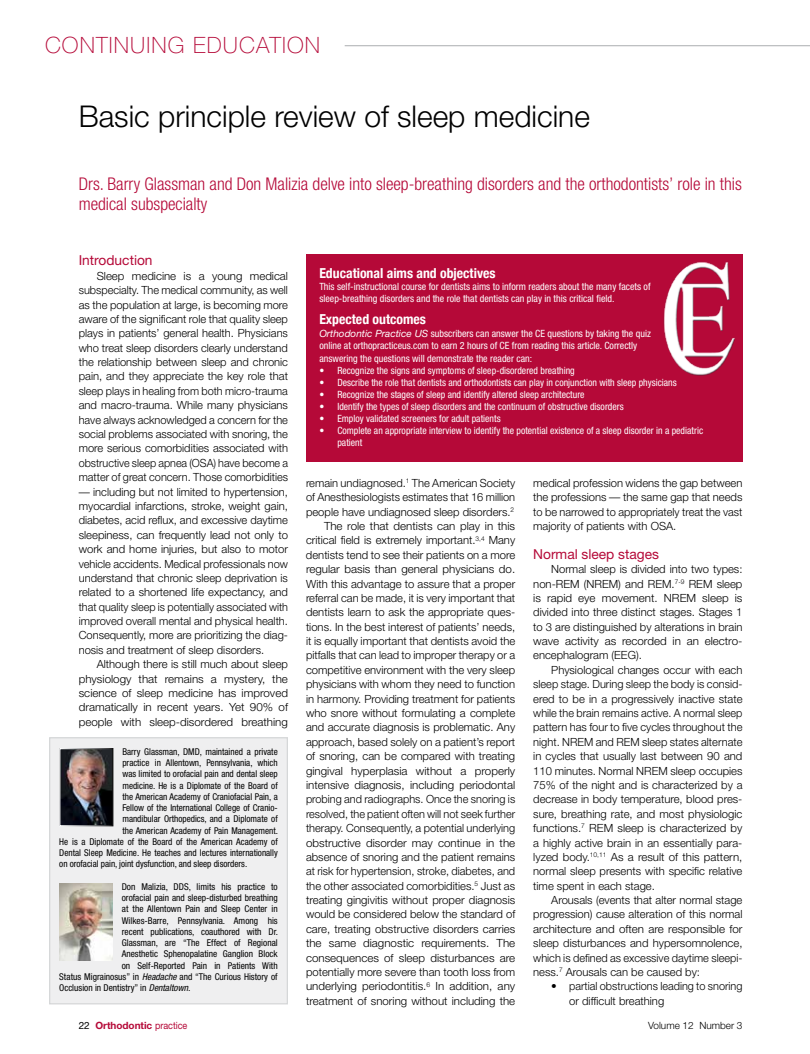
<style>
.page{position:relative;width:810px;height:1054px;background:#fff}
.page>*{position:absolute;margin:0;border:0;box-sizing:border-box;transform-origin:0 0}
.t1{font:300 30px "Helvetica Neue";color:#000}
.t2{font:100 22.5px "Helvetica Neue";letter-spacing:.05em;color:#b50938}
.t3{font:300 condensed 17.5px/20px "Helvetica Neue";color:#b50938}
.t4{font:700 condensed 13.75px "Helvetica Neue";color:#fff}
.t5{font:13.75px "Helvetica Neue";color:#b50938}
.t6{font:300 11.25px/14.4px "Helvetica Neue";color:#000;text-align:justify}
.t7{font:condensed 10px/12px "Helvetica Neue";color:#fff}
.t8{font:700 10px "Helvetica Neue";letter-spacing:-.005em;color:#b50938}
.t9{font:300 10px "Helvetica Neue";color:#000}
.t10{font:condensed 9.38px "Helvetica Neue";color:#000}
.s1{font-style:italic;font-stretch:normal}
.s2{font-family:"Helvetica Neue Condensed";font-style:italic;font-stretch:normal}
.s3{font-weight:400;color:#000}
.s4{font-weight:400}
</style>
<div class="page">
<div style="left:50px;top:737px;width:237px;height:266px;background:#efeff0"></div>
<div style="left:49px;top:736px;width:239px;height:268px;border:1px solid #d5d7d8"></div>
<img style="left:61px;top:749px;width:50px;height:75px">
<div style="left:59px;top:747px;width:54px;height:79px;border:1px solid #fff"></div>
<img style="left:60px;top:883px;width:53px;height:76px">
<hr style="left:345px;top:45px;width:465px;height:1px;background:#bcbec0">
<div style="left:306px;top:254px;width:436px;height:207px;background:#b50938"></div>
<img style="left:663px;top:262px;width:72px;height:114px">
<h2 class="t2" style="left:45px;top:32px;width:277px">CONTINUING EDUCATION</h2>
<h1 class="t1" style="left:79px;top:98px;width:513px">Basic principle review of sleep medicine</h1>
<h3 class="t3" style="left:79px;top:174px;width:665px">Drs. Barry Glassman and Don Malizia delve into sleep-breathing disorders and the orthodontists’ role in this medical subspecialty</h3>
<p class="t5" style="left:79px;top:252px;width:75px">Introduction</p>
<p class="t6" style="left:79px;top:268px;width:211px;text-indent:18px">Sleep medicine is a young medical subspecialty. The medical community, as well as the population at large, is becoming more aware of the significant role that quality sleep plays in patients’ general health. Physicians who treat sleep disorders clearly understand the relationship between sleep and chronic pain, and they appreciate the key role that sleep plays in healing from both micro-trauma and macro-trauma. While many physicians have always acknowledged a concern for the social problems associated with snoring, the more serious comorbidities associated with obstructive sleep apnea (OSA) have become a matter of great concern. Those comorbidities</p>
<p class="t6" style="left:79px;top:484px;width:211px">— including but not limited to hypertension, myocardial infarctions, stroke, weight gain, diabetes, acid reflux, and excessive daytime sleepiness, can frequently lead not only to work and home injuries, but also to motor vehicle accidents. Medical professionals now understand that chronic sleep deprivation is related to a shortened life expectancy, and that quality sleep is potentially associated with improved overall mental and physical health.<br>Consequently, more are prioritizing the diag&shy;nosis and treatment of sleep disorders.</p>
<p class="t6" style="left:79px;top:656px;width:211px;text-indent:18px">Although there is still much about sleep physiology that remains a mystery, the science of sleep medicine has improved dramatically in recent years. Yet 90% of people with sleep-disordered breathing</p>
<p class="t4" style="left:319px;top:261px;width:178px">Educational aims and objectives</p>
<p class="t7" style="left:319px;top:280px;width:333px">This self-instructional course for dentists aims to inform readers about the many facets of sleep-breathing disorders and the role that dentists can play in this critical field.</p>
<p class="t4" style="left:319px;top:308px;width:108px">Expected outcomes</p>
<p class="t7" style="left:319px;top:327px;width:333px;line-height:12.5px"><span class="s1">Orthodontic Practice US</span> subscribers can answer the CE questions by taking the quiz online at orthopracticeus.com to earn 2 hours of CE from reading this article. Correctly answering the questions will demonstrate the reader can:</p>
<p class="t7" style="left:319px;top:364px;width:257px">• Recognize the signs and symptoms of sleep-disordered breathing</p>
<p class="t7" style="left:319px;top:376px;width:359px">• Describe the role that dentists and orthodontists can play in conjunction with sleep physicians</p>
<p class="t7" style="left:319px;top:388px;width:267px">• Recognize the stages of sleep and identify altered sleep architecture</p>
<p class="t7" style="left:319px;top:400px;width:306px">• Identify the types of sleep disorders and the continuum of obstructive disorders</p>
<p class="t7" style="left:319px;top:412px;width:183px">• Employ validated screeners for adult patients</p>
<p class="t7" style="left:337px;top:424px;width:367px;text-indent:-18px">• Complete an appropriate interview to identify the potential existence of a sleep disorder in a pediatric patient</p>
<p class="t6" style="left:306px;top:475px;width:211px;text-align:right">remain undiagnosed.<sup>1</sup> The American Society of Anesthesiologists estimates that 16 million people have undiagnosed sleep disorders.<sup>2<br></sup>The role that dentists can play in this critical field is extremely important.<sup>3,4</sup> Many dentists tend to see their patients on a more regular basis than general physicians do.<br>With this advantage to assure that a proper referral can be made, it is very important that dentists learn to ask the appropriate ques&shy;tions. In the best interest of patients’ needs, it is equally important that dentists avoid the pitfalls that can lead to improper therapy or a competitive environment with the very sleep physicians with whom they need to function in harmony. Providing treatment for patients who snore without formulating a complete and accurate diagnosis is problematic. Any approach, based solely on a patient’s report of snoring, can be compared with treating gingival hyperplasia without a properly intensive diagnosis, including periodontal probing and radiographs. Once the snoring is resolved, the patient often will not seek further therapy. Consequently, a potential underlying obstructive disorder may continue in the absence of snoring and the patient remains at risk for hypertension, stroke, diabetes, and the other associated comorbidities.<sup>5</sup> Just as treating gingivitis without proper diagnosis would be considered below the standard of care, treating obstructive disorders carries the same diagnostic requirements. The consequences of sleep disturbances are potentially more severe than tooth loss from underlying periodontitis.<sup>6</sup> In addition, any treatment of snoring without including the</p>
<p class="t6" style="left:533px;top:475px;width:211px">medical profession widens the gap between the professions — the same gap that needs to be narrowed to appropriately treat the vast majority of patients with OSA.</p>
<p class="t5" style="left:533px;top:545px;width:127px">Normal sleep stages</p>
<p class="t6" style="left:533px;top:561px;width:211px;text-indent:18px">Normal sleep is divided into two types: non-REM (NREM) and REM.<sup>7-9</sup> REM sleep is rapid eye movement. NREM sleep is divided into three distinct stages. Stages 1 to 3 are distinguished by alterations in brain wave activity as recorded in an electro&shy;encephalogram (EEG).</p>
<p class="t6" style="left:533px;top:662px;width:211px;text-indent:18px">Physiological changes occur with each sleep stage. During sleep the body is consid&shy;ered to be in a progressively inactive state while the brain remains active. A normal sleep pattern has four to five cycles throughout the night. NREM and REM sleep states alternate in cycles that usually last between 90 and 110 minutes. Normal NREM sleep occupies 75% of the night and is characterized by a decrease in body temperature, blood pres&shy;sure, breathing rate, and most physiologic functions.<sup>7</sup> REM sleep is characterized by a highly active brain in an essentially para&shy;lyzed body.<sup>10,11</sup> As a result of this pattern, normal sleep presents with specific relative time spent in each stage.</p>
<p class="t6" style="left:533px;top:892px;width:211px;text-indent:18px">Arousals (events that alter normal stage progression) cause alteration of this normal architecture and often are responsible for sleep disturbances and hypersomnolence, which is defined as excessive daytime sleepi&shy;ness.<sup>7</sup> Arousals can be caused by:</p>
<p class="t6" style="left:569px;top:978px;width:175px;text-indent:-18px">• partial obstructions leading to snoring or difficult breathing</p>
<p class="t10" style="left:122px;top:745px;width:157px">Barry Glassman, DMD, maintained a private</p>
<p class="t10" style="left:122px;top:757px;width:157px">practice in Allentown, Pennsylvania, which</p>
<p class="t10" style="left:122px;top:768px;width:157px">was limited to orofacial pain and dental sleep</p>
<p class="t10" style="left:122px;top:779px;width:157px">medicine. He is a Diplomate of the Board of</p>
<p class="t10" style="left:122px;top:790px;width:157px">the American Academy of Craniofacial Pain, a</p>
<p class="t10" style="left:122px;top:802px;width:157px">Fellow of the International College of Cranio-</p>
<p class="t10" style="left:122px;top:813px;width:157px">mandibular Orthopedics, and a Diplomate of</p>
<p class="t10" style="left:122px;top:824px;width:157px">the American Academy of Pain Management.</p>
<p class="t10" style="left:59px;top:835px;width:220px">He is a Diplomate of the Board of the American Academy of</p>
<p class="t10" style="left:59px;top:847px;width:220px">Dental Sleep Medicine. He teaches and lectures internationally</p>
<p class="t10" style="left:59px;top:858px;width:189px">on orofacial pain, joint dysfunction, and sleep disorders.</p>
<p class="t10" style="left:122px;top:880px;width:157px">Don Malizia, DDS, limits his practice to</p>
<p class="t10" style="left:122px;top:892px;width:157px">orofacial pain and sleep-disturbed breathing</p>
<p class="t10" style="left:122px;top:903px;width:157px">at the Allentown Pain and Sleep Center in</p>
<p class="t10" style="left:122px;top:914px;width:157px">Wilkes-Barre, Pennsylvania. Among his</p>
<p class="t10" style="left:122px;top:925px;width:158px">recent publications, coauthored with Dr.</p>
<p class="t10" style="left:122px;top:937px;width:157px">Glassman, are “The Effect of Regional</p>
<p class="t10" style="left:122px;top:948px;width:157px">Anesthetic Sphenopalatine Ganglion Block</p>
<p class="t10" style="left:122px;top:959px;width:157px">on Self-Reported Pain in Patients With</p>
<p class="t10" style="left:59px;top:970px;width:220px">Status Migrainosus” in <span class="s2">Headache</span> and “The Curious History of</p>
<p class="t10" style="left:59px;top:982px;width:133px">Occlusion in Dentistry” in <span class="s2">Dentaltown.</span></p>
<p class="t8" style="left:79px;top:1018px;width:110px"><span class="s3">22</span> Orthodontic <span class="s4">practice</span></p>
<p class="t9" style="left:648px;top:1018px;width:96px">Volume 12 Number 3</p>
</div>
